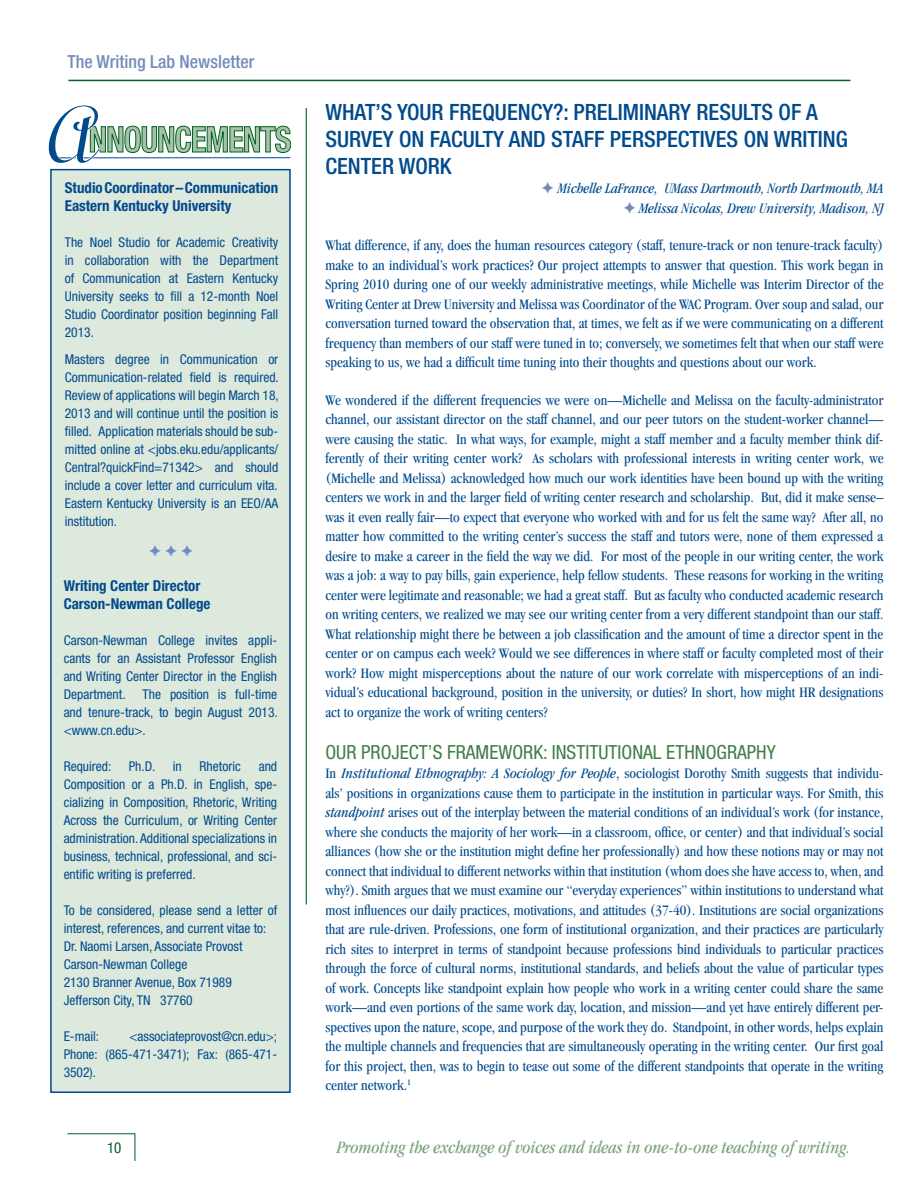
<style>
.page{position:relative;width:918px;height:1188px;background:#fff}
.page>*{position:absolute;margin:0;border:0;box-sizing:border-box;transform-origin:0 0}
.t1{font:500 condensed 22.5px/27px "Helvetica Neue";color:#004a8d}
.t2{font:condensed 19.5px "Helvetica Neue";color:#3f7e49}
.t3{font:italic condensed 18px "Garamond";color:#77a279}
.t4{font:500 condensed 18px "Helvetica Neue";color:#748cbb}
.t5{font:condensed 15px/19.5px "Garamond";color:#004a8d;text-align:justify}
.t6{font:700 condensed 15px/18px "Helvetica Neue";color:#004a8d}
.t7{font:italic condensed 15px/19.5px "Garamond";color:#004a8d;text-align:right}
.t8{font:condensed 15px "Helvetica Neue";color:#006224}
.t9{font:condensed 13.5px/18px "Helvetica Neue";color:#004a8d;text-align:justify}
.s1{font-style:italic}
</style>
<div class="page">
<svg style="left:67px;top:1133px;width:69px;height:28px"></svg>
<hr style="left:306px;top:108px;width:1px;height:796px;background:#006224">
<hr style="left:68px;top:80px;width:782px;height:1px;background:#006224">
<div style="left:50px;top:169px;width:241px;height:924px;background:#dee9dd;border:2px solid #004a8d"></div>
<svg style="left:48px;top:105px;width:243px;height:58px"></svg>
<p class="t4" style="left:68px;top:51px;width:188px">THE WRITING LAB NEWSLETTER</p>
<p class="t6" style="left:65px;top:179px;width:215px">Studio Coordinator – Communication<br>Eastern Kentucky University</p>
<p class="t9" style="left:65px;top:233px;width:215px">The Noel Studio for Academic Creativity in collaboration with the Department of Communication at Eastern Kentucky University seeks to fill a 12-month Noel Studio Coordinator position beginning Fall 2013.</p>
<p class="t9" style="left:65px;top:350px;width:216px">Masters degree in Communication or Communication-related field is required.<br>Review of applications will begin March 18, 2013 and will continue until the position is filled. Application materials should be sub&shy;mitted online at &lt;jobs.eku.edu/applicants/ Central?quickFind=71342&gt; and should include a cover letter and curriculum vita.    Eastern Kentucky University is an EEO/AA institution.</p>
<p class="t6" style="left:64px;top:577px;width:148px">Writing Center Director<br>Carson-Newman College</p>
<p class="t9" style="left:64px;top:631px;width:215px">Carson-Newman College invites appli&shy;cants for an Assistant Professor English and Writing Center Director in the English Department.</p>
<p class="t9" style="left:64px;top:685px;width:216px;text-indent:79px">The position is full-time and tenure-track, to begin August 2013. &lt;www.cn.edu&gt;.</p>
<p class="t9" style="left:64px;top:757px;width:49px">Required:</p>
<p class="t9" style="left:129px;top:757px;width:28px">Ph.D.</p>
<p class="t9" style="left:173px;top:757px;width:11px">in</p>
<p class="t9" style="left:200px;top:757px;width:43px">Rhetoric</p>
<p class="t9" style="left:64px;top:757px;width:215px;text-indent:195px">and Composition or a Ph.D. in English, spe&shy;cializing in Composition, Rhetoric, Writing Across the Curriculum, or Writing Center administration. Additional specializations in business, technical, professional, and sci&shy;entific writing is preferred.</p>
<p class="t9" style="left:64px;top:901px;width:215px;text-align:left">To be considered, please send a letter of interest, references, and current vitae to:<br>Dr. Naomi Larsen, Associate Provost Carson-Newman College<br>2130 Branner Avenue, Box 71989<br>Jefferson City, TN 37760</p>
<p class="t9" style="left:64px;top:1027px;width:37px">E-mail:</p>
<p class="t9" style="left:64px;top:1027px;width:215px;text-indent:66px">&lt;associateprovost@cn.edu&gt;; Phone: (865-471-3471); Fax: (865-471- 3502).</p>
<p class="t8" style="left:107px;top:1139px;width:16px">10</p>
<h1 class="t1" style="left:325px;top:98px;width:524px">WHAT’S YOUR FREQUENCY?: PRELIMINARY RESULTS OF A<br>SURVEY ON FACULTY AND STAFF PERSPECTIVES ON WRITING<br>CENTER WORK</h1>
<p class="t7" style="left:558px;top:179px;width:327px">Michelle LaFrance, UMass Dartmouth, North Dartmouth, MA<br>Melissa Nicolas, Drew University, Madison, NJ</p>
<p class="t5" style="left:325px;top:236px;width:560px">What difference, if any, does the human resources category (staff, tenure-track or non tenure-track faculty) make to an individual’s work practices? Our project attempts to answer that question. This work began in Spring 2010 during one of our weekly administrative meetings, while Michelle was Interim Director of the Writing Center at Drew University and Melissa was Coordinator of the WAC Program. Over soup and salad, our conversation turned toward the observation that, at times, we felt as if we were communicating on a different frequency than members of our staff were tuned in to; conversely, we sometimes felt that when our staff were speaking to us, we had a difficult time tuning into their thoughts and questions about our work.</p>
<p class="t5" style="left:325px;top:390px;width:560px">We wondered if the different frequencies we were on—Michelle and Melissa on the faculty-administrator channel, our assistant director on the staff channel, and our peer tutors on the student-worker channel— were causing the static. In what ways, for example, might a staff member and a faculty member think dif&shy;ferently of their writing center work? As scholars with professional interests in writing center work, we (Michelle and Melissa) acknowledged how much our work identities have been bound up with the writing centers we work in and the larger field of writing center research and scholarship. But, did it make sense– was it even really fair—to expect that everyone who worked with and for us felt the same way? After all, no matter how committed to the writing center’s success the staff and tutors were, none of them expressed a desire to make a career in the field the way we did. For most of the people in our writing center, the work was a job: a way to pay bills, gain experience, help fellow students. These reasons for working in the writing center were legitimate and reasonable; we had a great staff. But as faculty who conducted academic research on writing centers, we realized we may see our writing center from a very different standpoint than our staff.<br>What relationship might there be between a job classification and the amount of time a director spent in the center or on campus each week? Would we see differences in where staff or faculty completed most of their work? How might misperceptions about the nature of our work correlate with misperceptions of an indi&shy;vidual’s educational background, position in the university, or duties? In short, how might HR designations act to organize the work of writing centers?</p>
<h2 class="t2" style="left:325px;top:741px;width:11px">Our</h2>
<h2 class="t2" style="left:361px;top:741px;width:41px">Project</h2>
<h2 class="t2" style="left:428px;top:741px;width:40px">’s Framew</h2>
<h2 class="t2" style="left:512px;top:741px;width:53px">ork: Instituti</h2>
<h2 class="t2" style="left:622px;top:741px;width:22px">onal</h2>
<h2 class="t2" style="left:666px;top:741px;width:61px">Ethnography</h2>
<p class="t5" style="left:325px;top:764px;width:560px">In <span class="s1">Institutional Ethnography: A Sociology for People</span>, sociologist Dorothy Smith suggests that individu&shy;als’ positions in organizations cause them to participate in the institution in particular ways. For Smith, this <span class="s1">standpoint</span> arises out of the interplay between the material conditions of an individual’s work (for instance, where she conducts the majority of her work—in a classroom, office, or center) and that individual’s social alliances (how she or the institution might define her professionally) and how these notions may or may not connect that individual to different networks within that institution (whom does she have access to, when, and why?). Smith argues that we must examine our “everyday experiences” within institutions to understand what most influences our daily practices, motivations, and attitudes (37-40). Institutions are social organizations that are rule-driven. Professions, one form of institutional organization, and their practices are particularly rich sites to interpret in terms of standpoint because professions bind individuals to particular practices through the force of cultural norms, institutional standards, and beliefs about the value of particular types of work. Concepts like standpoint explain how people who work in a writing center could share the same work—and even portions of the same work day, location, and mission—and yet have entirely different per&shy;spectives upon the nature, scope, and purpose of the work they do. Standpoint, in other words, helps explain the multiple channels and frequencies that are simultaneously operating in the writing center. Our first goal for this project, then, was to begin to tease out some of the different standpoints that operate in the writing center network.<sup>1</sup></p>
<p class="t3" style="left:337px;top:1137px;width:515px">Promoting the exchange of voices and ideas in one-to-one teaching of writing.</p>
</div>
